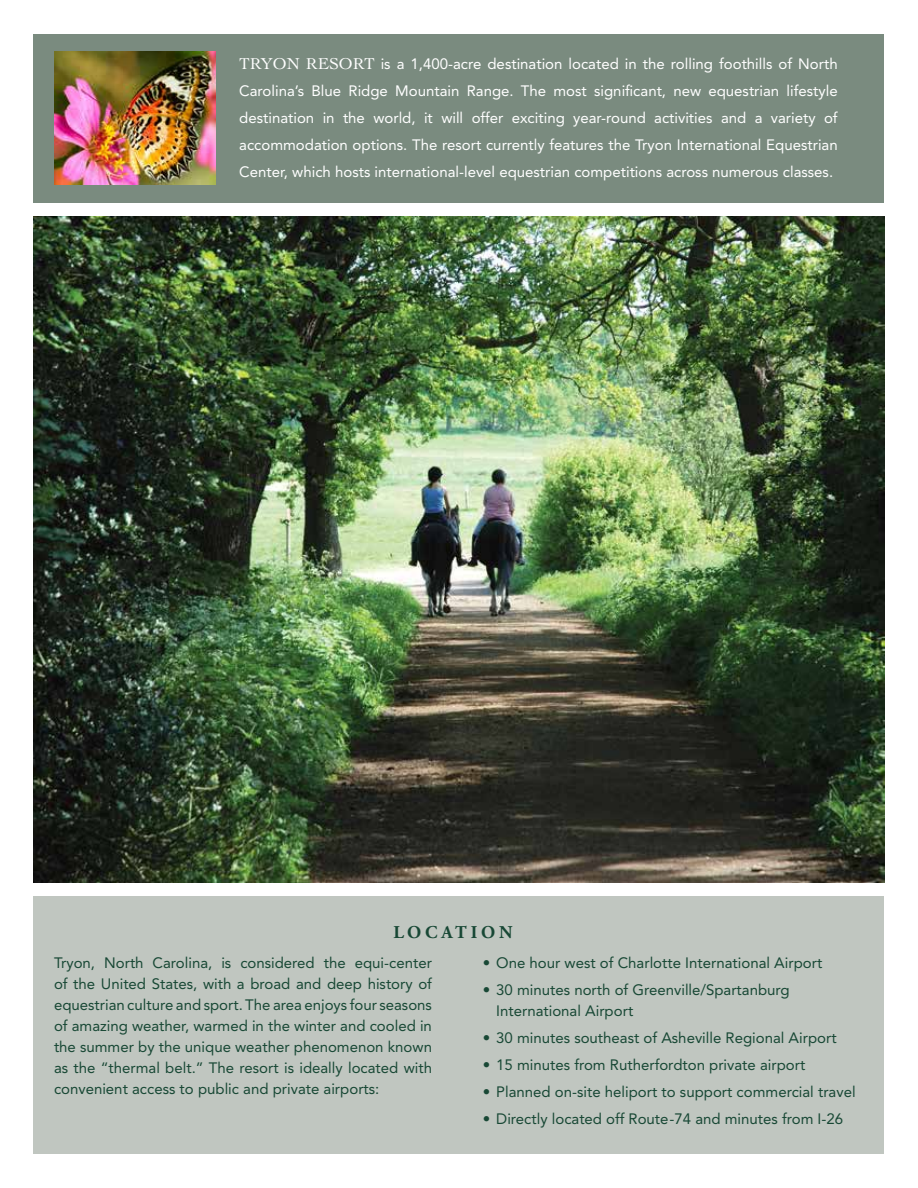
<style>
.page{position:relative;width:918px;height:1188px;background:#fff}
.page>*{position:absolute;margin:0;border:0;box-sizing:border-box;transform-origin:0 0}
.t1{font:700 18px "Adobe Garamond Pro";letter-spacing:.215em;color:#184835}
.t2{font:15px/21px "Avenir";color:#184835;text-align:justify}
.t3{font:15px/27px "Avenir";color:#fff;text-align:justify}
.s1{font-family:"Cochin";font-size:16.5px}
</style>
<div class="page">
<div style="left:34px;top:34px;width:850px;height:168px;background:#7a8b7f"></div>
<div style="left:34px;top:896px;width:850px;height:258px;background:#c0c6c0"></div>
<img style="left:54px;top:51px;width:162px;height:134px">
<img style="left:34px;top:217px;width:850px;height:665px">
<p class="t3" style="left:239px;top:50px;width:600px"><span class="s1">TRYON RESORT</span> is a 1,400-acre destination located in the rolling foothills of North Carolina’s Blue Ridge Mountain Range. The most significant, new equestrian lifestyle destination in the world, it will offer exciting year-round activities and a variety of accommodation options. The resort currently features the Tryon International Equestrian Center, which hosts international-level equestrian competitions across numerous classes.</p>
<p class="t1" style="left:393px;top:921px;width:121px">LOCAT ION</p>
<p class="t2" style="left:54px;top:953px;width:380px">Tryon, North Carolina, is considered the equi-center of the United States, with a broad and deep history of equestrian culture and sport. The area enjoys four seasons of amazing weather, warmed in the winter and cooled in the summer by the unique weather phenomenon known as the “thermal belt.” The resort is ideally located with convenient access to public and private airports:</p>
<p class="t2" style="left:483px;top:953px;width:341px">• One hour west of Charlotte International Airport</p>
<p class="t2" style="left:496px;top:980px;width:295px;text-indent:-14px">• 30 minutes north of Greenville/Spartanburg<br>International Airport</p>
<p class="t2" style="left:483px;top:1028px;width:355px">• 30 minutes southeast of Asheville Regional Airport</p>
<p class="t2" style="left:483px;top:1055px;width:324px">• 15 minutes from Rutherfordton private airport</p>
<p class="t2" style="left:483px;top:1082px;width:374px">• Planned on-site heliport to support commercial travel</p>
<p class="t2" style="left:483px;top:1109px;width:362px">• Directly located off Route-74 and minutes from I-26</p>
</div>
